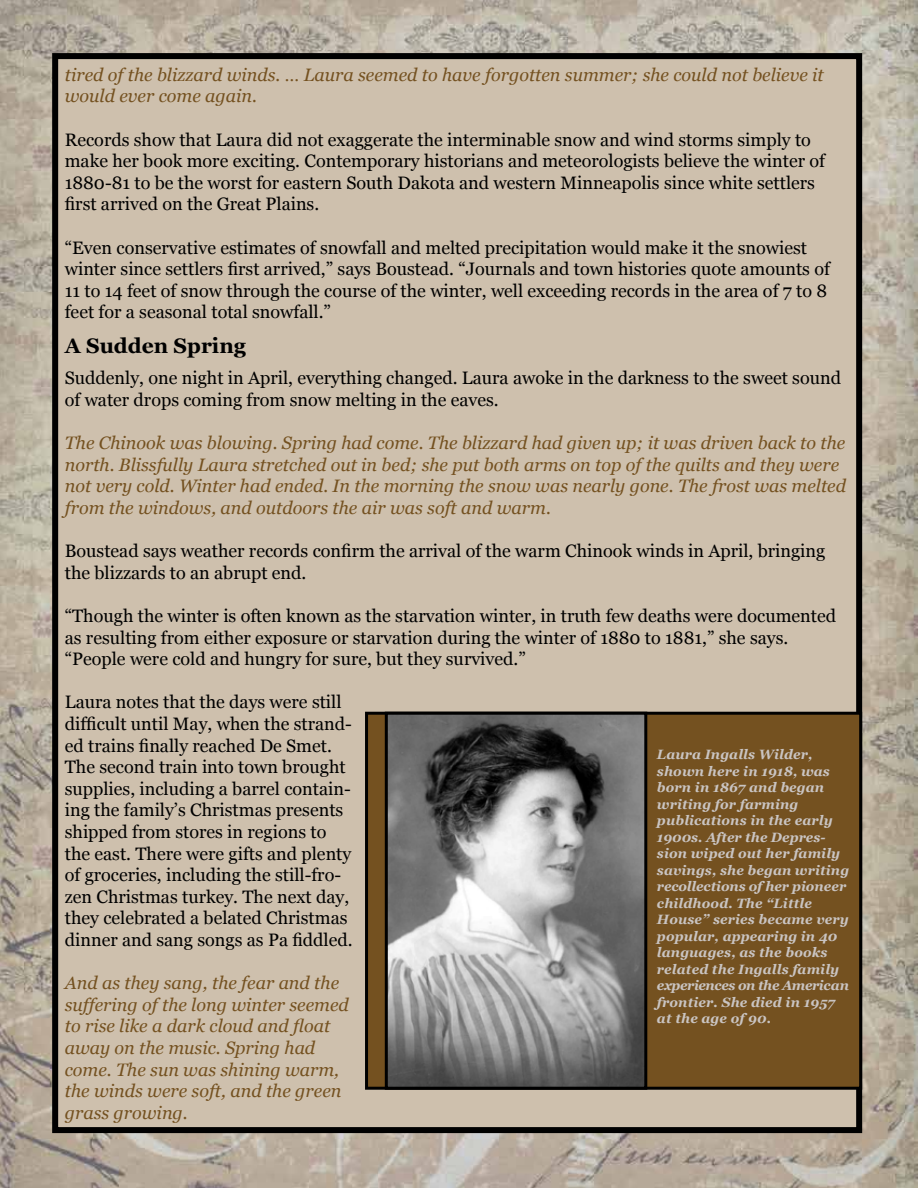
<style>
.page{position:relative;width:918px;height:1188px;background:#fff}
.page>*{position:absolute;margin:0;border:0;box-sizing:border-box;transform-origin:0 0}
.t1{font:700 21px "Georgia";color:#000}
.t2{font:18px/21.6px "Georgia";color:#000}
.t3{font:italic 18px/21.6px "Georgia";color:#745120}
.t4{font:italic 700 13.5px/16.5px "Georgia";letter-spacing:.01em;color:#c9c4c2}
</style>
<div class="page">
<img style="left:0;top:0;width:918px;height:1188px">
<div style="left:55px;top:56px;width:804px;height:1074px;background:#cec0ad"></div>
<div style="left:52px;top:53px;width:810px;height:1080px;border:6px solid #000"></div>
<div style="left:367px;top:713px;width:494px;height:375px;background:#745120"></div>
<div style="left:365px;top:712px;width:497px;height:378px;border:3px solid #000"></div>
<img style="left:389px;top:716px;width:254px;height:370px">
<div style="left:385px;top:712px;width:262px;height:378px;border:3px solid #000"></div>
<p class="t3" style="left:65px;top:64px;width:761px">tired of the blizzard winds. … Laura seemed to have forgotten summer; she could not believe it would ever come again.</p>
<p class="t2" style="left:65px;top:129px;width:762px">Records show that Laura did not exaggerate the interminable snow and wind storms simply to make her book more exciting. Contemporary historians and meteorologists believe the winter of 1880-81 to be the worst for eastern South Dakota and western Minneapolis since white settlers first arrived on the Great Plains.</p>
<p class="t2" style="left:65px;top:237px;width:767px">“Even conservative estimates of snowfall and melted precipitation would make it the snowiest winter since settlers first arrived,” says Boustead. “Journals and town histories quote amounts of 11 to 14 feet of snow through the course of the winter, well exceeding records in the area of 7 to 8 feet for a seasonal total snowfall.”</p>
<p class="t1" style="left:65px;top:332px;width:183px">A Sudden Spring</p>
<p class="t2" style="left:65px;top:368px;width:778px">Suddenly, one night in April, everything changed. Laura awoke in the darkness to the sweet sound of water drops coming from snow melting in the eaves.</p>
<p class="t3" style="left:65px;top:432px;width:783px">The Chinook was blowing. Spring had come. The blizzard had given up; it was driven back to the north. Blissfully Laura stretched out in bed; she put both arms on top of the quilts and they were not very cold. Winter had ended. In the morning the snow was nearly gone. The frost was melted from the windows, and outdoors the air was soft and warm.</p>
<p class="t2" style="left:65px;top:541px;width:762px">Boustead says weather records confirm the arrival of the warm Chinook winds in April, bringing the blizzards to an abrupt end.</p>
<p class="t2" style="left:65px;top:605px;width:773px">“Though the winter is often known as the starvation winter, in truth few deaths were documented as resulting from either exposure or starvation during the winter of 1880 to 1881,” she says. “People were cold and hungry for sure, but they survived.”</p>
<p class="t2" style="left:65px;top:692px;width:289px">Laura notes that the days were still difficult until May, when the strand&shy;ed trains finally reached De Smet.<br>The second train into town brought supplies, including a barrel contain&shy;ing the family’s Christmas presents shipped from stores in regions to the east. There were gifts and plenty of groceries, including the still-fro&shy;zen Christmas turkey. The next day, they celebrated a belated Christmas dinner and sang songs as Pa fiddled.</p>
<p class="t3" style="left:65px;top:972px;width:286px">And as they sang, the fear and the suffering of the long winter seemed to rise like a dark cloud and float away on the music. Spring had come. The sun was shining warm, the winds were soft, and the green grass growing.</p>
<p class="t4" style="left:657px;top:746px;width:194px">Laura Ingalls Wilder, shown here in 1918, was born in 1867 and began writing for farming publications in the early<br>1900s. After the Depres&shy;sion wiped out her family savings, she began writing recollections of her pioneer childhood. The “Little<br>House” series became very popular, appearing in 40 languages, as the books related the Ingalls family experiences on the American frontier. She died in 1957 at the age of 90.</p>
</div>
